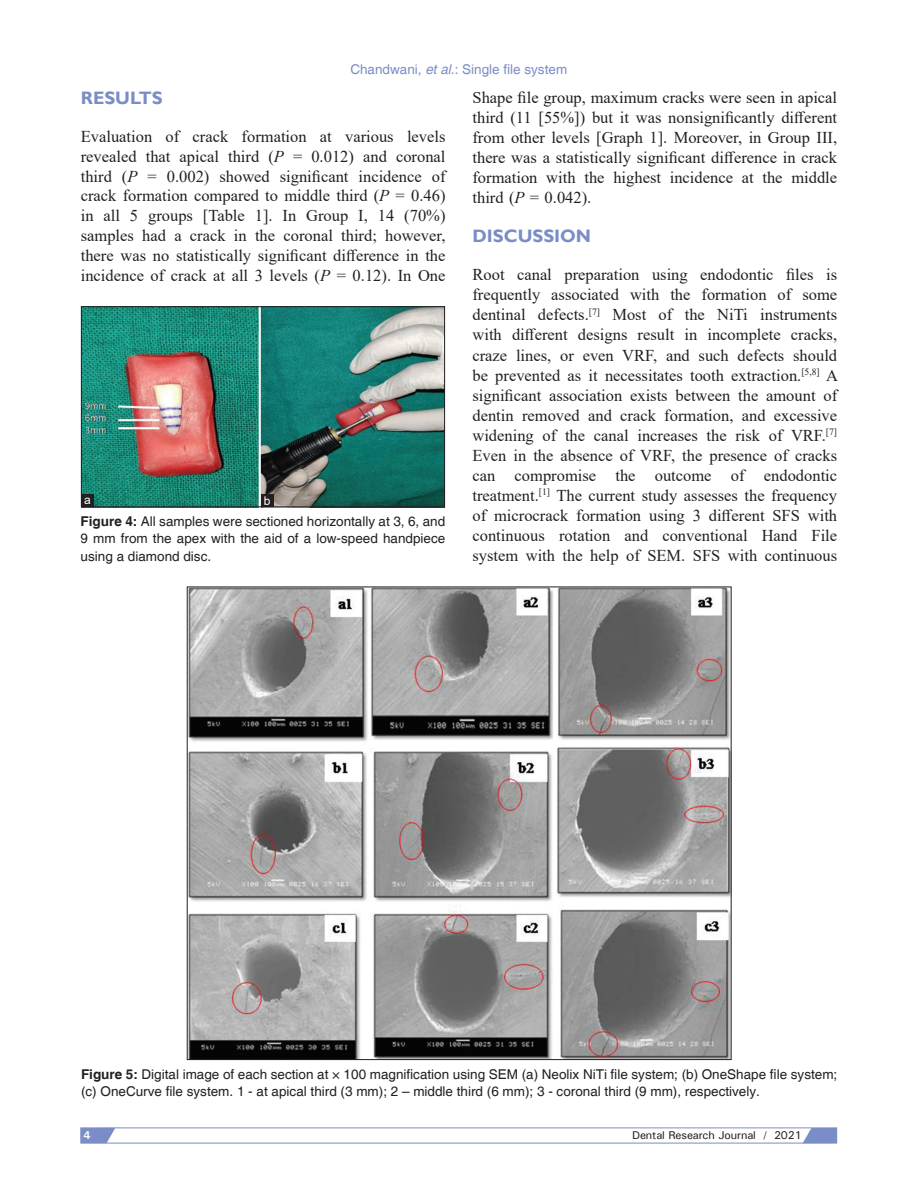
<style>
.page{position:relative;width:918px;height:1188px;background:#fff}
.page>*{position:absolute;margin:0;border:0;box-sizing:border-box;transform-origin:0 0}
.t1{font:700 18px "Gill Sans";color:#7a8dc7}
.TX{font:16.5px/20.1px "Times New Roman";color:#231f20;text-align:justify}
.FGC{font:13.5px/17.5px "Helvetica";color:#231f20}
.t2{font:13.5px "Helvetica";color:#7a8dc7}
.LABEL{font:12px "Arial";color:#fff}
.t3{font:500 11.25px "Univers";letter-spacing:-.01em;color:#231f20}
.t4{font:700 11.25px "Univers";color:#fff}
.s1{font-style:italic}
.s2{font-weight:700}
</style>
<div class="page">
<img style="left:189px;top:589px;width:540px;height:469px">
<img style="left:83px;top:308px;width:360px;height:197px">
<div style="left:81px;top:306px;width:364px;height:201px;border:1px solid #231f20"></div>
<div style="left:261px;top:494px;width:13px;height:13px;background:#231f20"></div>
<div style="left:81px;top:494px;width:13px;height:13px;background:#231f20"></div>
<svg style="left:80px;top:1128px;width:758px;height:15px"></svg>
<p class="t2" style="left:350px;top:61px;width:218px">Chandwani, <span class="s1">et al</span>.: Single file system</p>
<h1 class="t1" style="left:81px;top:87px;width:83px">RESULTS</h1>
<p class="TX" style="left:81px;top:126px;width:366px">Evaluation of crack formation at various levels revealed that apical third (<span class="s1">P</span> = 0.012) and coronal third (<span class="s1">P</span> = 0.002) showed significant incidence of crack formation compared to middle third (<span class="s1">P</span> = 0.46) in all 5 groups [Table 1]. In Group I, 14 (70%) samples had a crack in the coronal third; however, there was no statistically significant difference in the incidence of crack at all 3 levels (<span class="s1">P</span> = 0.12). In One</p>
<p class="LABEL" style="left:84px;top:491px;width:8px">a</p>
<p class="LABEL" style="left:264px;top:492px;width:8px">b</p>
<p class="FGC" style="left:81px;top:513px;width:366px;text-align:justify"><span class="s2">Figure 4:</span> All samples were sectioned horizontally at 3, 6, and 9 mm from the apex with the aid of a low‑speed handpiece using a diamond disc.</p>
<p class="TX" style="left:472px;top:87px;width:366px">Shape file group, maximum cracks were seen in apical third (11 [55%]) but it was nonsignificantly different from other levels [Graph 1]. Moreover, in Group III, there was a statistically significant difference in crack formation with the highest incidence at the middle third (<span class="s1">P</span> = 0.042).</p>
<h1 class="t1" style="left:472px;top:225px;width:120px">DISCUSSION</h1>
<p class="TX" style="left:472px;top:264px;width:367px">Root canal preparation using endodontic files is frequently associated with the formation of some dentinal defects.<sup>[7]</sup> Most of the NiTi instruments with different designs result in incomplete cracks, craze lines, or even VRF, and such defects should be prevented as it necessitates tooth extraction.<sup>[5,8]</sup> A significant association exists between the amount of dentin removed and crack formation, and excessive widening of the canal increases the risk of VRF.<sup>[7] </sup>Even in the absence of VRF, the presence of cracks can compromise the outcome of endodontic treatment.<sup>[1]</sup> The current study assesses the frequency of microcrack formation using 3 different SFS with continuous rotation and conventional Hand File system with the help of SEM. SFS with continuous</p>
<p class="FGC" style="left:81px;top:1066px;width:758px"><span class="s2">Figure 5:</span> Digital image of each section at × 100 magnification using SEM (a) Neolix NiTi file system; (b) OneShape file system; (c) OneCurve file system. 1 ‑ at apical third (3 mm); 2 – middle third (6 mm); 3 ‑ coronal third (9 mm), respectively.</p>
<p class="t4" style="left:84px;top:1128px;width:9px">4</p>
<p class="t3" style="left:632px;top:1128px;width:171px">Dental Research Journal / 2021</p>
</div>
